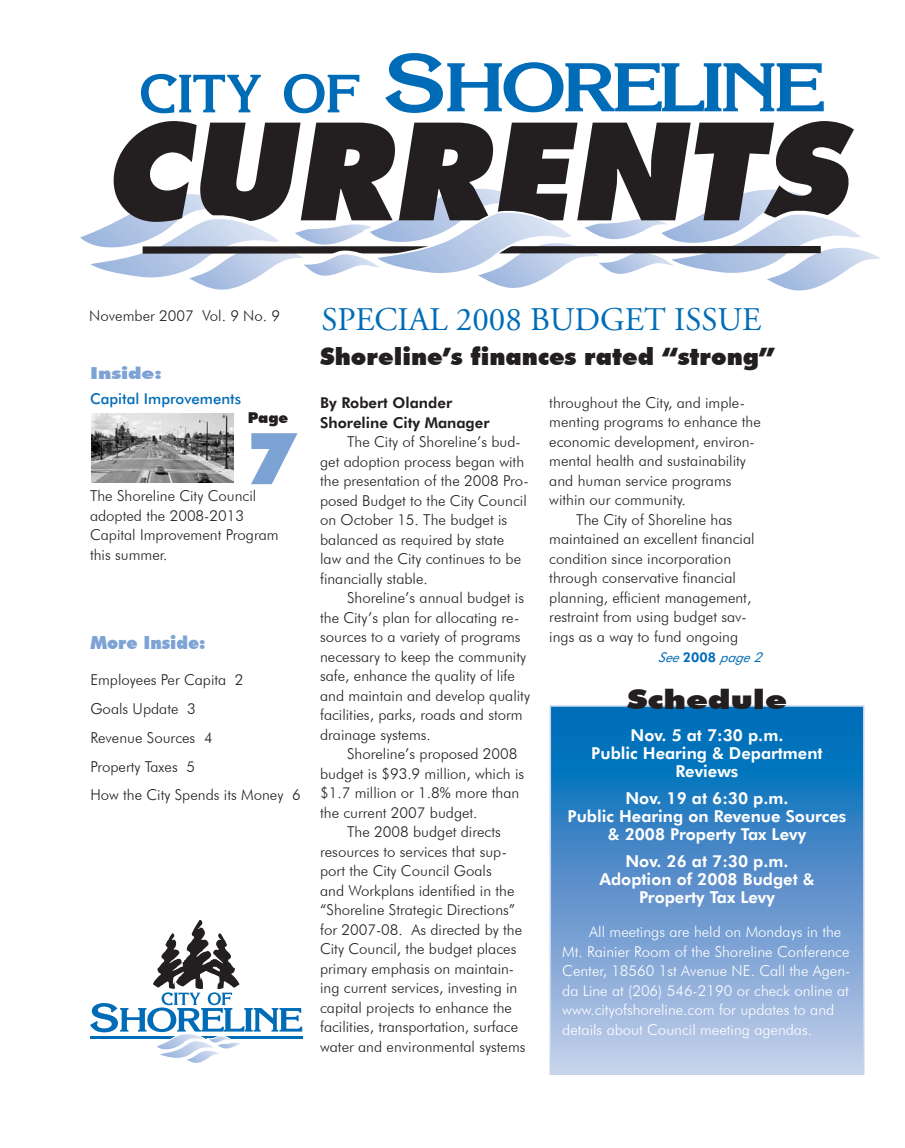
<style>
.page{position:relative;width:905px;height:1148px;background:#fff}
.page>*{position:absolute;margin:0;border:0;box-sizing:border-box;transform-origin:0 0}
.t1{font:900 72px "Futura BT";color:#7da3d5}
.t2{font:33px "Adobe Garamond Pro";color:#006cb7}
.t3{font:900 27px "Futura BT";color:#231f20;scale:1.25 1}
.t4{font:900 24px "Futura BT";color:#231f20}
.t5{font:900 18px "Futura BT";color:#7da3d5;scale:.95 1}
.t6{font:800 16.5px/18px "Futura BT";color:#fff;text-align:center}
.t7{font:900 16.5px "Futura BT";color:#7da3d5;scale:1.2 1}
.t8{font:300 15px/28.8px "Futura BT";color:#231f20}
.t9{font:300 15px/19.5px "Futura BT";color:#fff}
.t10{font:800 15px "Futura BT";color:#231f20}
.t11{font:500 15px "Futura BT";color:#006cb7}
.t12{font:900 15px "Futura BT";color:#231f20}
.t13{font:italic 13.5px "Futura BT";color:#006cb7}
.s1{font-weight:800;font-style:normal}
</style>
<div class="page">
<svg style="left:90px;top:920px;width:212px;height:143px"></svg>
<svg style="left:385px;top:53px;width:438px;height:60px"></svg>
<svg style="left:141px;top:74px;width:218px;height:39px"></svg>
<svg style="left:80px;top:121px;width:801px;height:170px"></svg>
<svg style="left:552px;top:708px;width:309px;height:363px;background:#5a96cd"></svg>
<div style="left:549px;top:705px;width:315px;height:369px;border:2px solid #c6d4ec"></div>
<img style="left:91px;top:413px;width:142px;height:69px">
<p class="t8" style="left:89px;top:301px;width:192px">November 2007 Vol. 9 No. 9</p>
<p class="t7" style="left:90px;top:362px;width:61px">Inside:</p>
<p class="t11" style="left:90px;top:389px;width:153px">Capital Improvements</p>
<p class="t12" style="left:248px;top:408px;width:42px">Page</p>
<p class="t1" style="left:246px;top:415px;width:51px">7</p>
<p class="t8" style="left:90px;top:486px;width:190px;line-height:19.5px">The Shoreline City Council adopted the 2008-2013<br>Capital Improvement Program this summer.</p>
<p class="t5" style="left:90px;top:631px;width:123px">More Inside:</p>
<p class="t8" style="left:90px;top:665px;width:212px">Employees Per Capita 2<br>Goals Update 3<br>Revenue Sources 4<br>Property Taxes 5<br>How the City Spends its Money 6</p>
<p class="t2" style="left:321px;top:300px;width:441px">SPECIAL 2008 BUDGET ISSUE</p>
<p class="t4" style="left:320px;top:342px;width:456px">Shoreline’s finances rated “strong”</p>
<p class="t10" style="left:320px;top:394px;width:133px">By Robert Olander</p>
<p class="t10" style="left:320px;top:413px;width:171px">Shoreline City Manager</p>
<p class="t8" style="left:347px;top:427px;width:175px">The City of Shoreline’s bud-</p>
<p class="t8" style="left:320px;top:447px;width:205px">get adoption process began with</p>
<p class="t8" style="left:320px;top:466px;width:210px">the presentation of the 2008 Pro-</p>
<p class="t8" style="left:320px;top:486px;width:208px">posed Budget to the City Council</p>
<p class="t8" style="left:320px;top:505px;width:189px">on October 15. The budget is</p>
<p class="t8" style="left:320px;top:525px;width:185px">balanced as required by state</p>
<p class="t8" style="left:320px;top:544px;width:202px">law and the City continues to be</p>
<p class="t8" style="left:320px;top:564px;width:109px">financially stable.</p>
<p class="t8" style="left:347px;top:583px;width:178px">Shoreline’s annual budget is</p>
<p class="t8" style="left:320px;top:603px;width:200px">the City’s plan for allocating re-</p>
<p class="t8" style="left:320px;top:622px;width:202px">sources to a variety of programs</p>
<p class="t8" style="left:320px;top:642px;width:207px">necessary to keep the community</p>
<p class="t8" style="left:320px;top:661px;width:196px">safe, enhance the quality of life</p>
<p class="t8" style="left:320px;top:681px;width:211px">and maintain and develop quality</p>
<p class="t8" style="left:320px;top:700px;width:204px">facilities, parks, roads and storm</p>
<p class="t8" style="left:320px;top:720px;width:112px">drainage systems.</p>
<p class="t8" style="left:347px;top:739px;width:172px">Shoreline’s proposed 2008</p>
<p class="t8" style="left:320px;top:759px;width:206px">budget is $93.9 million, which is</p>
<p class="t8" style="left:320px;top:778px;width:201px">$1.7 million or 1.8% more than</p>
<p class="t8" style="left:320px;top:798px;width:159px">the current 2007 budget.</p>
<p class="t8" style="left:347px;top:817px;width:155px">The 2008 budget directs</p>
<p class="t8" style="left:320px;top:837px;width:188px">resources to services that sup-</p>
<p class="t8" style="left:320px;top:856px;width:173px">port the City Council Goals</p>
<p class="t8" style="left:320px;top:876px;width:196px">and Workplans identified in the</p>
<p class="t8" style="left:320px;top:895px;width:197px">“Shoreline Strategic Directions”</p>
<p class="t8" style="left:320px;top:915px;width:203px">for 2007-08. As directed by the</p>
<p class="t8" style="left:320px;top:934px;width:198px">City Council, the budget places</p>
<p class="t8" style="left:320px;top:954px;width:195px">primary emphasis on maintain-</p>
<p class="t8" style="left:320px;top:973px;width:199px">ing current services, investing in</p>
<p class="t8" style="left:320px;top:993px;width:193px">capital projects to enhance the</p>
<p class="t8" style="left:320px;top:1012px;width:199px">facilities, transportation, surface</p>
<p class="t8" style="left:320px;top:1032px;width:207px">water and environmental systems</p>
<p class="t8" style="left:549px;top:388px;width:197px">throughout the City, and imple-</p>
<p class="t8" style="left:549px;top:407px;width:213px">menting programs to enhance the</p>
<p class="t8" style="left:549px;top:427px;width:207px">economic development, environ-</p>
<p class="t8" style="left:549px;top:446px;width:198px">mental health and sustainability</p>
<p class="t8" style="left:549px;top:466px;width:184px">and human service programs</p>
<p class="t8" style="left:549px;top:485px;width:138px">within our community.</p>
<p class="t8" style="left:576px;top:505px;width:157px">The City of Shoreline has</p>
<p class="t8" style="left:549px;top:524px;width:207px">maintained an excellent financial</p>
<p class="t8" style="left:549px;top:544px;width:183px">condition since incorporation</p>
<p class="t8" style="left:549px;top:563px;width:188px">through conservative financial</p>
<p class="t8" style="left:549px;top:583px;width:203px">planning, efficient management,</p>
<p class="t8" style="left:549px;top:602px;width:199px">restraint from using budget sav-</p>
<p class="t8" style="left:549px;top:622px;width:190px">ings as a way to fund ongoing</p>
<p class="t13" style="left:658px;top:649px;width:109px">See<span class="s1">2008</span> page2</p>
<p class="t3" style="left:627px;top:683px;width:129px">Schedule</p>
<p class="t6" style="left:591px;top:726px;width:233px">Nov. 5 at 7:30 p.m.<br>Public Hearing &amp; Department<br>Reviews</p>
<p class="t6" style="left:567px;top:789px;width:280px">Nov. 19 at 6:30 p.m.<br>Public Hearing on Revenue Sources &amp; 2008 Property Tax Levy</p>
<p class="t6" style="left:599px;top:852px;width:217px">Nov. 26 at 7:30 p.m.<br>Adoption of 2008 Budget &amp;<br>Property Tax Levy</p>
<p class="t9" style="left:562px;top:922px;width:290px;text-indent:27px">All meetings are held on Mondays in the Mt. Rainier Room of the Shoreline Conference Center, 18560 1st Avenue NE. Call the Agen&shy;da Line at (206) 546-2190 or check online at www.cityofshoreline.com for updates to and details about Council meeting agendas.</p>
</div>
